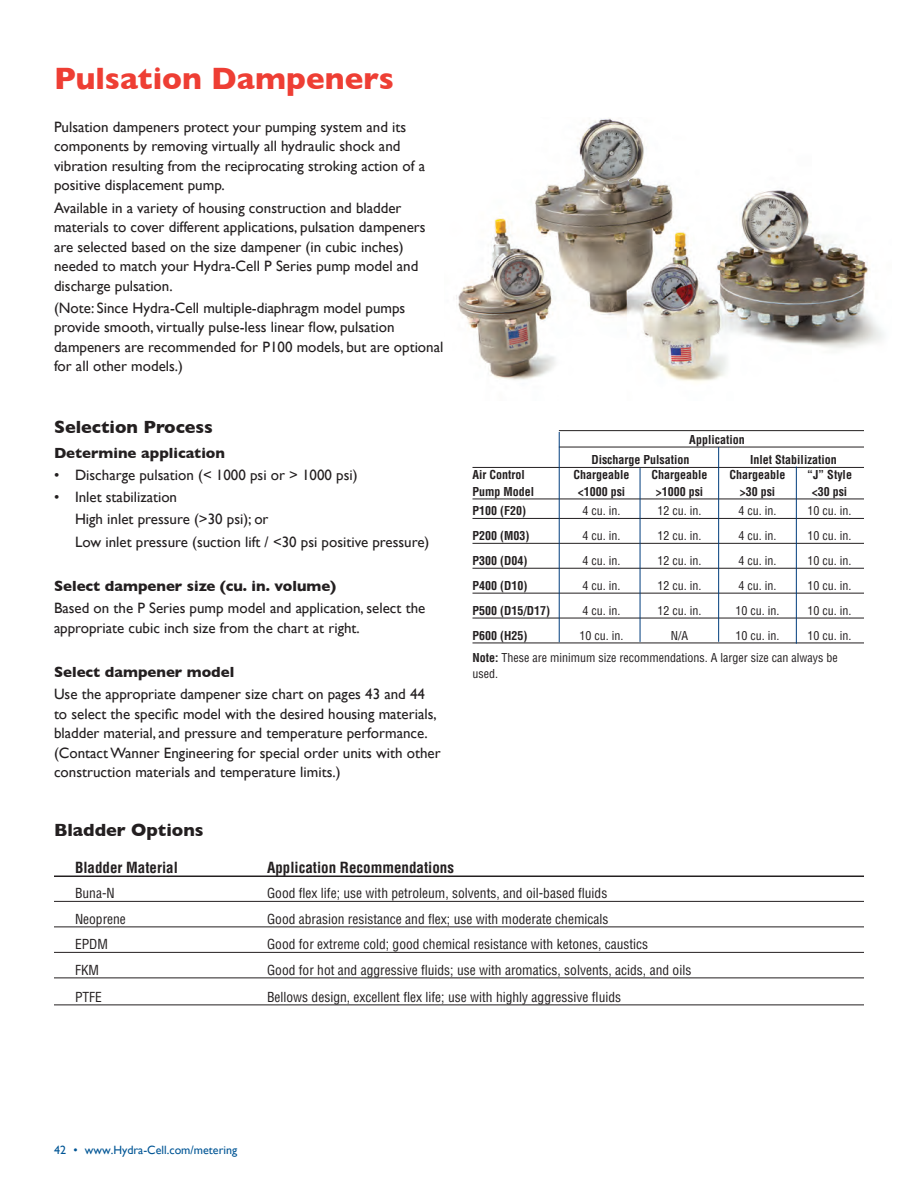
<style>
.page{position:relative;width:918px;height:1188px;background:#fff}
.page>*{position:absolute;margin:0;border:0;box-sizing:border-box;transform-origin:0 0}
.t1{font:700 31.5px "Gill Sans";color:#ee3e34}
.t2{font:700 18px "Gill Sans";color:#231f20}
.t3{font:15px/19.5px "Gill Sans";color:#231f20}
.t4{font:700 15px "Gill Sans";color:#231f20}
.t5{font:700 condensed 15px "Helvetica";color:#231f20}
.t6{font:condensed 13.5px "Helvetica";color:#231f20}
.t7{font:condensed 12px/16.5px "Helvetica";color:#231f20}
.t8{font:700 condensed 12px "Helvetica";color:#231f20}
.t9{font:12px "Gill Sans";color:#005595}
.s1{font-weight:700}
</style>
<div class="page">
<img style="left:456px;top:118px;width:428px;height:264px">
<hr style="left:559px;top:430px;width:305px;height:1px;background:#231f20">
<hr style="left:559px;top:447px;width:305px;height:1px;background:#231f20">
<hr style="left:472px;top:467px;width:392px;height:1px;background:#231f20">
<hr style="left:472px;top:499px;width:392px;height:1px;background:#231f20">
<hr style="left:472px;top:518px;width:392px;height:1px;background:#231f20">
<hr style="left:472px;top:543px;width:392px;height:1px;background:#231f20">
<hr style="left:472px;top:568px;width:392px;height:1px;background:#231f20">
<hr style="left:472px;top:593px;width:392px;height:1px;background:#231f20">
<hr style="left:472px;top:618px;width:392px;height:1px;background:#231f20">
<hr style="left:472px;top:643px;width:392px;height:1px;background:#231f20">
<hr style="left:559px;top:432px;width:1px;height:210px;background:#013d7d">
<hr style="left:640px;top:468px;width:1px;height:174px;background:#013d7d">
<hr style="left:718px;top:447px;width:1px;height:195px;background:#013d7d">
<hr style="left:796px;top:467px;width:1px;height:177px;background:#013d7d">
<hr style="left:54px;top:876px;width:810px;height:1px;background:#231f20">
<hr style="left:54px;top:901px;width:810px;height:1px;background:#231f20">
<hr style="left:54px;top:927px;width:810px;height:1px;background:#231f20">
<hr style="left:54px;top:952px;width:810px;height:1px;background:#231f20">
<hr style="left:54px;top:978px;width:810px;height:1px;background:#231f20">
<hr style="left:54px;top:1005px;width:810px;height:1px;background:#231f20">
<p class="t1" style="left:54px;top:53px;width:341px">Pulsation Dampeners</p>
<p class="t3" style="left:54px;top:117px;width:373px">Pulsation dampeners protect your pumping system and its components by removing virtually all hydraulic shock and vibration resulting from the reciprocating stroking action of a positive displacement pump.</p>
<p class="t3" style="left:54px;top:198px;width:373px">Available in a variety of housing construction and bladder materials to cover different applications, pulsation dampeners are selected based on the size dampener (in cubic inches) needed to match your Hydra-Cell P Series pump model and discharge pulsation.</p>
<p class="t3" style="left:54px;top:298px;width:391px">(Note: Since Hydra-Cell multiple-diaphragm model pumps provide smooth, virtually pulse-less linear flow, pulsation dampeners are recommended for P100 models, but are optional for all other models.)</p>
<p class="t2" style="left:54px;top:413px;width:161px">Selection Process</p>
<p class="t4" style="left:54px;top:441px;width:173px">Determine application</p>
<p class="t3" style="left:54px;top:465px;width:305px">• Discharge pulsation (&lt; 1000 psi or &gt; 1000 psi)</p>
<p class="t3" style="left:54px;top:487px;width:125px">• Inlet stabilization</p>
<p class="t3" style="left:75px;top:509px;width:195px">High inlet pressure (&gt;30 psi); or</p>
<p class="t3" style="left:75px;top:532px;width:356px">Low inlet pressure (suction lift / &lt;30 psi positive pressure)</p>
<p class="t4" style="left:54px;top:574px;width:284px">Select dampener size (cu. in. volume)</p>
<p class="t3" style="left:54px;top:598px;width:373px">Based on the P Series pump model and application, select the appropriate cubic inch size from the chart at right.</p>
<p class="t4" style="left:54px;top:660px;width:182px">Select dampener model</p>
<p class="t3" style="left:54px;top:684px;width:388px">Use the appropriate dampener size chart on pages 43 and 44 to select the specific model with the desired housing materials, bladder material, and pressure and temperature performance. (Contact Wanner Engineering for special order units with other construction materials and temperature limits.)</p>
<p class="t2" style="left:54px;top:815px;width:151px">Bladder Options</p>
<p class="t8" style="left:689px;top:432px;width:57px">Application</p>
<p class="t8" style="left:591px;top:453px;width:100px">Discharge Pulsation</p>
<p class="t8" style="left:750px;top:453px;width:88px">Inlet Stabilization</p>
<p class="t8" style="left:472px;top:468px;width:54px">Air Control</p>
<p class="t8" style="left:573px;top:468px;width:58px">Chargeable</p>
<p class="t8" style="left:651px;top:468px;width:58px">Chargeable</p>
<p class="t8" style="left:729px;top:468px;width:58px">Chargeable</p>
<p class="t8" style="left:807px;top:468px;width:46px">“J” Style</p>
<p class="t8" style="left:472px;top:484px;width:63px">Pump Model</p>
<p class="t8" style="left:578px;top:484px;width:49px">&lt;1000 psi</p>
<p class="t8" style="left:656px;top:484px;width:49px">&gt;1000 psi</p>
<p class="t8" style="left:740px;top:484px;width:37px">&gt;30 psi</p>
<p class="t8" style="left:812px;top:484px;width:37px">&lt;30 psi</p>
<p class="t8" style="left:472px;top:504px;width:55px">P100 (F20)</p>
<p class="t7" style="left:583px;top:503px;width:39px">4 cu. in.</p>
<p class="t7" style="left:658px;top:503px;width:45px">12 cu. in.</p>
<p class="t7" style="left:739px;top:503px;width:39px">4 cu. in.</p>
<p class="t7" style="left:808px;top:503px;width:45px">10 cu. in.</p>
<p class="t8" style="left:472px;top:529px;width:58px">P200 (M03)</p>
<p class="t7" style="left:583px;top:527px;width:39px">4 cu. in.</p>
<p class="t7" style="left:658px;top:527px;width:45px">12 cu. in.</p>
<p class="t7" style="left:739px;top:527px;width:39px">4 cu. in.</p>
<p class="t7" style="left:808px;top:527px;width:45px">10 cu. in.</p>
<p class="t8" style="left:472px;top:554px;width:56px">P300 (D04)</p>
<p class="t7" style="left:583px;top:552px;width:39px">4 cu. in.</p>
<p class="t7" style="left:658px;top:552px;width:45px">12 cu. in.</p>
<p class="t7" style="left:739px;top:552px;width:39px">4 cu. in.</p>
<p class="t7" style="left:808px;top:552px;width:45px">10 cu. in.</p>
<p class="t8" style="left:472px;top:578px;width:56px">P400 (D10)</p>
<p class="t7" style="left:583px;top:577px;width:39px">4 cu. in.</p>
<p class="t7" style="left:658px;top:577px;width:45px">12 cu. in.</p>
<p class="t7" style="left:739px;top:577px;width:39px">4 cu. in.</p>
<p class="t7" style="left:808px;top:577px;width:45px">10 cu. in.</p>
<p class="t8" style="left:472px;top:603px;width:79px">P500 (D15/D17)</p>
<p class="t7" style="left:583px;top:602px;width:39px">4 cu. in.</p>
<p class="t7" style="left:658px;top:602px;width:45px">12 cu. in.</p>
<p class="t7" style="left:736px;top:602px;width:45px">10 cu. in.</p>
<p class="t7" style="left:808px;top:602px;width:45px">10 cu. in.</p>
<p class="t8" style="left:472px;top:628px;width:56px">P600 (H25)</p>
<p class="t7" style="left:580px;top:627px;width:45px">10 cu. in.</p>
<p class="t7" style="left:671px;top:627px;width:19px">N/A</p>
<p class="t7" style="left:736px;top:627px;width:45px">10 cu. in.</p>
<p class="t7" style="left:808px;top:627px;width:45px">10 cu. in.</p>
<p class="t7" style="left:472px;top:649px;width:367px"><span class="s1">Note:</span> These are minimum size recommendations. A larger size can always be used.</p>
<p class="t5" style="left:75px;top:858px;width:104px">Bladder Material</p>
<p class="t5" style="left:267px;top:858px;width:189px">Application Recommendations</p>
<p class="t6" style="left:75px;top:885px;width:41px">Buna-N</p>
<p class="t6" style="left:267px;top:885px;width:342px">Good flex life; use with petroleum, solvents, and oil-based fluids</p>
<p class="t6" style="left:75px;top:910px;width:52px">Neoprene</p>
<p class="t6" style="left:267px;top:910px;width:343px">Good abrasion resistance and flex; use with moderate chemicals</p>
<p class="t6" style="left:75px;top:936px;width:35px">EPDM</p>
<p class="t6" style="left:267px;top:936px;width:383px">Good for extreme cold; good chemical resistance with ketones, caustics</p>
<p class="t6" style="left:75px;top:961px;width:26px">FKM</p>
<p class="t6" style="left:267px;top:961px;width:426px">Good for hot and aggressive fluids; use with aromatics, solvents, acids, and oils</p>
<p class="t6" style="left:75px;top:988px;width:28px">PTFE</p>
<p class="t6" style="left:267px;top:988px;width:356px">Bellows design, excellent flex life; use with highly aggressive fluids</p>
<p class="t9" style="left:54px;top:1143px;width:185px">42 • www.Hydra-Cell.com/metering</p>
</div>
